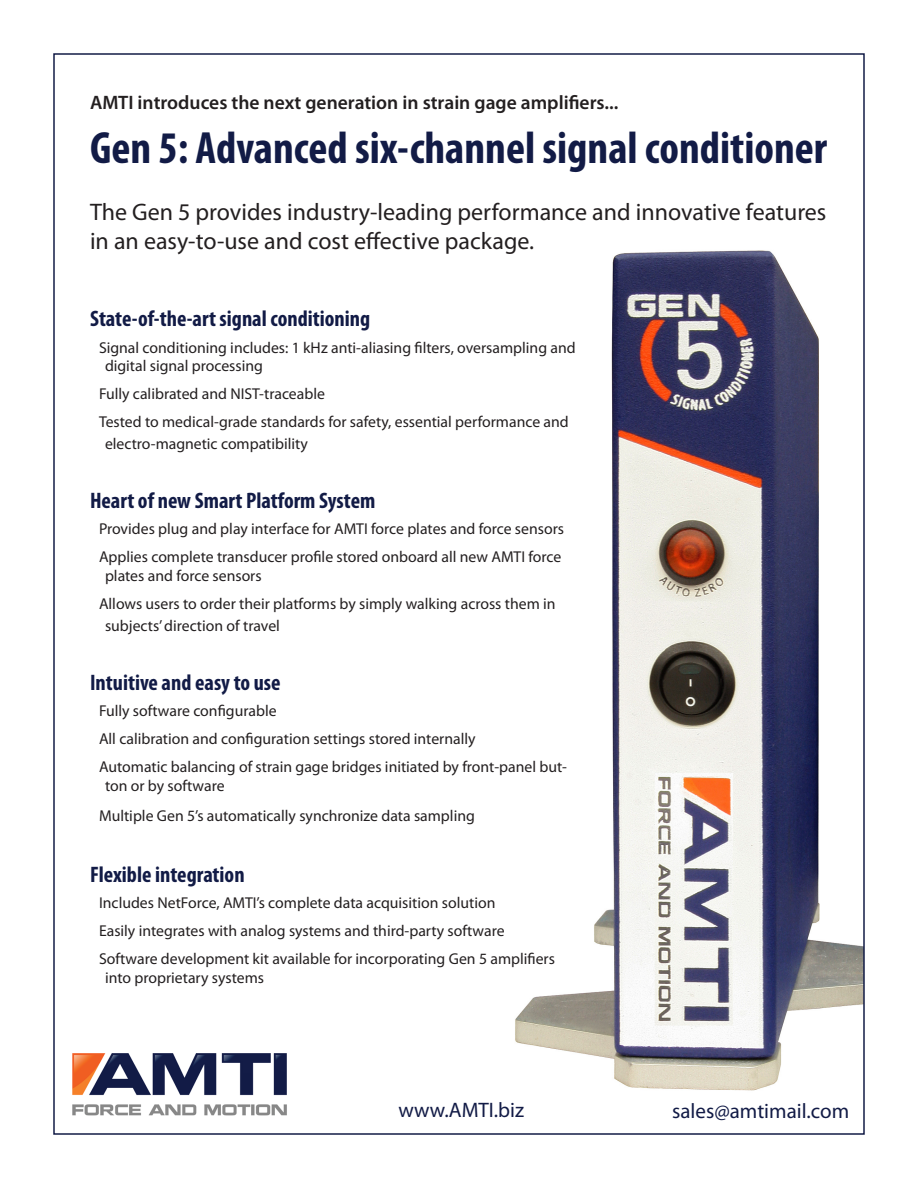
<style>
.page{position:relative;width:918px;height:1188px;background:#fff}
.page>*{position:absolute;margin:0;border:0;box-sizing:border-box;transform-origin:0 0}
.t1{font:700 condensed 45.3px "Myriad Pro";color:#121b46}
.t2{font:24px "Myriad Pro";color:#231f20}
.t3{font:700 condensed 22.5px "Myriad Pro";color:#121b46}
.t4{font:21px "Myriad Pro";color:#121b46}
.t5{font:600 19.5px "Myriad Pro";color:#231f20}
.t6{font:15.75px/18.9px "Myriad Pro";color:#231f20}
</style>
<div class="page">
<img style="left:515px;top:250px;width:347px;height:841px">
<img style="left:72px;top:1053px;width:215px;height:63px">
<p class="t5" style="left:90px;top:90px;width:530px">AMTI introduces the next generation in strain gage amplifiers...</p>
<p class="t1" style="left:90px;top:120px;width:739px">Gen 5: Advanced six-channel signal conditioner</p>
<p class="t2" style="left:90px;top:198px;width:738px">The Gen 5 provides industry-leading performance and innovative features</p>
<p class="t2" style="left:90px;top:226px;width:446px">in an easy-to-use and cost effective package.</p>
<p class="t3" style="left:90px;top:305px;width:282px">State-of-the-art signal conditioning</p>
<p class="t6" style="left:105px;top:338px;width:472px;text-indent:-6px">Signal conditioning includes: 1 kHz anti-aliasing filters, oversampling and digital signal processing</p>
<p class="t6" style="left:99px;top:384px;width:228px">Fully calibrated and NIST-traceable</p>
<p class="t6" style="left:105px;top:411px;width:465px;line-height:21.6px;text-indent:-6px">Tested to medical-grade standards for safety, essential performance and electro-magnetic compatibility</p>
<p class="t3" style="left:90px;top:486px;width:287px">Heart of new Smart Platform System</p>
<p class="t6" style="left:99px;top:519px;width:467px">Provides plug and play interface for AMTI force plates and force sensors</p>
<p class="t6" style="left:105px;top:547px;width:458px;text-indent:-6px">Applies complete transducer profile stored onboard all new AMTI force plates and force sensors</p>
<p class="t6" style="left:105px;top:593px;width:452px;line-height:21.6px;text-indent:-6px">Allows users to order their platforms by simply walking across them in subjects’ direction of travel</p>
<p class="t3" style="left:90px;top:668px;width:192px">Intuitive and easy to use</p>
<p class="t6" style="left:99px;top:701px;width:179px">Fully software configurable</p>
<p class="t6" style="left:99px;top:729px;width:378px">All calibration and configuration settings stored internally</p>
<p class="t6" style="left:105px;top:757px;width:464px;text-indent:-6px">Automatic balancing of strain gage bridges initiated by front-panel but&shy;ton or by software</p>
<p class="t6" style="left:99px;top:807px;width:377px">Multiple Gen 5’s automatically synchronize data sampling</p>
<p class="t3" style="left:90px;top:861px;width:156px">Flexible integration</p>
<p class="t6" style="left:99px;top:894px;width:398px">Includes NetForce, AMTI’s complete data acquisition solution</p>
<p class="t6" style="left:99px;top:921px;width:407px">Easily integrates with analog systems and third-party software</p>
<p class="t6" style="left:105px;top:949px;width:452px;text-indent:-6px">Software development kit available for incorporating Gen 5 amplifiers into proprietary systems</p>
<p class="t4" style="left:399px;top:1097px;width:127px">www.AMTI.biz</p>
<p class="t4" style="left:672px;top:1098px;width:179px">sales@amtimail.com</p>
</div>
